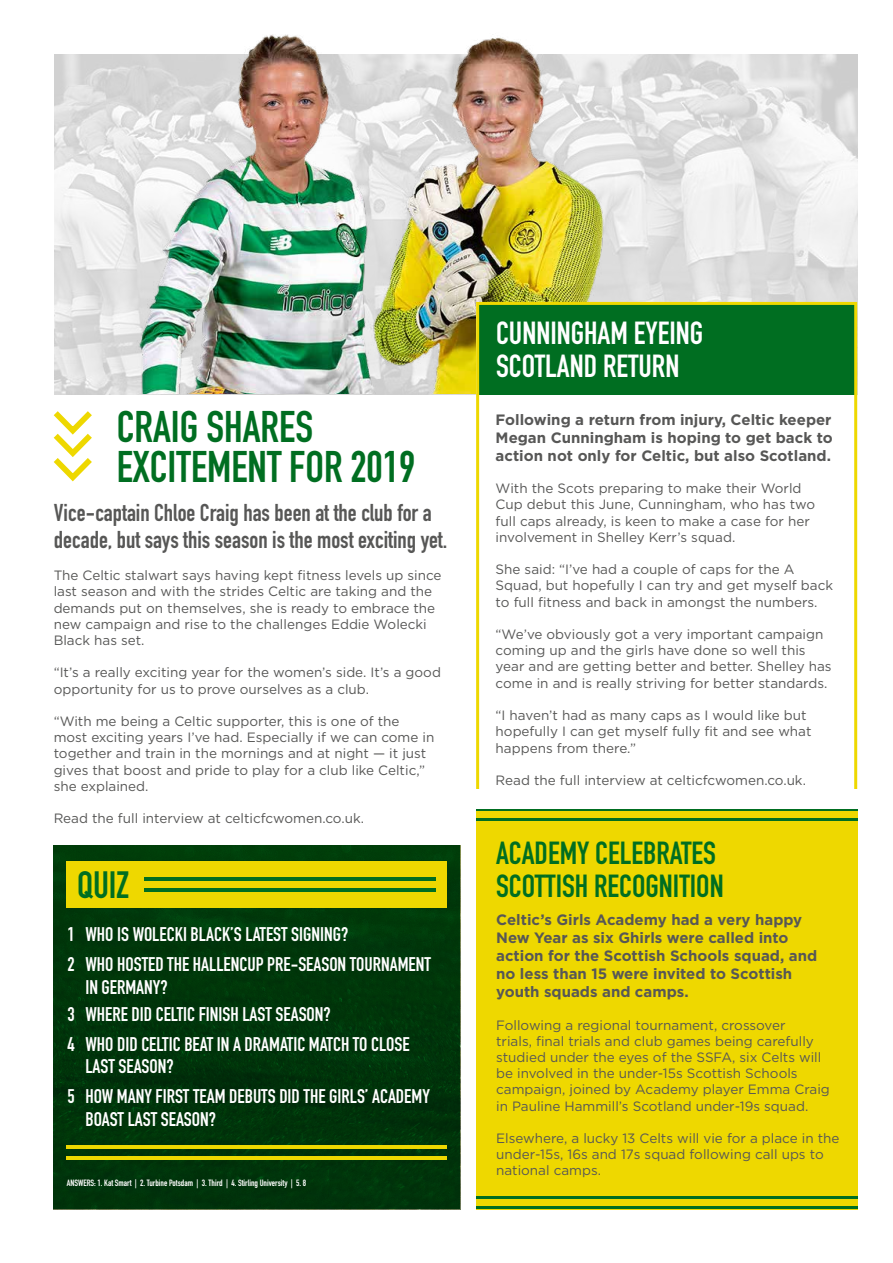
<style>
.page{position:relative;width:893px;height:1263px;background:#fff}
.page>*{position:absolute;margin:0;border:0;box-sizing:border-box;transform-origin:0 0}
.t1{font:700 43.65px/39.3px "DIN Condensed";color:#006e21}
.t2{font:700 37.5px "DIN Condensed";color:#006e21}
.t3{font:700 31.5px/33px "DIN Condensed";color:#006e21}
.t4{font:700 31.5px/33px "DIN Condensed";color:#fff}
.t5{font:700 24px/27px "DIN Condensed";color:#575756}
.t6{font:700 19.5px/22.5px "DIN Condensed";color:#fff}
.t7{font:700 15px/18px "Gotham";color:#575756;text-align:justify}
.t8{font:13.5px/16.2px "Gotham";color:#575756}
.t9{font:700 9px "DIN Condensed";color:#fff}
</style>
<div class="page">
<img style="left:55px;top:54px;width:802px;height:340px">
<img style="left:126px;top:34px;width:209px;height:360px">
<img style="left:335px;top:37px;width:281px;height:357px">
<div style="left:478px;top:303px;width:378px;height:91px;background:#006e21"></div>
<div style="left:476px;top:808px;width:381px;height:401px;background:#eed800"></div>
<div style="left:54px;top:845px;width:406px;height:364px;background:#00350a"></div>
<div style="left:67px;top:861px;width:380px;height:47px;background:#eed800"></div>
<hr style="left:145px;top:888px;width:291px;height:3px;background:#006e21">
<hr style="left:145px;top:877px;width:291px;height:3px;background:#006e21">
<hr style="left:67px;top:1156px;width:380px;height:4px;background:#eed800">
<hr style="left:67px;top:1145px;width:380px;height:4px;background:#eed800">
<svg style="left:53px;top:411px;width:39px;height:71px"></svg>
<div style="left:476px;top:302px;width:381px;height:909px;border:3px solid #eed800"></div>
<hr style="left:476px;top:818px;width:381px;height:3px;background:#006e21">
<hr style="left:476px;top:808px;width:381px;height:3px;background:#006e21">
<hr style="left:476px;top:1206px;width:381px;height:3px;background:#006e21">
<hr style="left:476px;top:1196px;width:381px;height:3px;background:#006e21">
<div style="left:467px;top:789px;width:401px;height:19px;background:#fff"></div>
<h1 class="t1" style="left:117px;top:407px;width:300px">CRAIG SHARES<br>EXCITEMENT FOR 2019</h1>
<h3 class="t5" style="left:54px;top:499px;width:395px">Vice-captain Chloe Craig has been at the club for a decade, but says this season is the most exciting yet.</h3>
<p class="t8" style="left:54px;top:567px;width:389px">The Celtic stalwart says having kept fitness levels up since last season and with the strides Celtic are taking and the demands put on themselves, she is ready to embrace the new campaign and rise to the challenges Eddie Wolecki Black has set.</p>
<p class="t8" style="left:54px;top:664px;width:389px">“It’s a really exciting year for the women’s side. It’s a good opportunity for us to prove ourselves as a club.</p>
<p class="t8" style="left:54px;top:713px;width:382px">“With me being a Celtic supporter, this is one of the most exciting years I’ve had. Especially if we can come in together and train in the mornings and at night — it just gives that boost and pride to play for a club like Celtic,” she explained.</p>
<p class="t8" style="left:54px;top:810px;width:312px">Read the full interview at celticfcwomen.co.uk.</p>
<h2 class="t2" style="left:77px;top:859px;width:54px">QUIZ</h2>
<h3 class="t6" style="left:67px;top:919px;width:365px;line-height:30px">1 WHO IS WOLECKI BLACK’S LATEST SIGNING?<br>2 WHO HOSTED THE HALLENCUP PRE-SEASON TOURNAMENT</h3>
<h3 class="t6" style="left:67px;top:973px;width:265px;line-height:27px;text-indent:18px">IN GERMANY?<br>3 WHERE DID CELTIC FINISH LAST SEASON?</h3>
<h3 class="t6" style="left:85px;top:1033px;width:326px;text-indent:-18px">4 WHO DID CELTIC BEAT IN A DRAMATIC MATCH TO CLOSE<br>LAST SEASON?</h3>
<h3 class="t6" style="left:85px;top:1085px;width:346px;text-indent:-18px">5 HOW MANY FIRST TEAM DEBUTS DID THE GIRLS’ ACADEMY<br>BOAST LAST SEASON?</h3>
<p class="t9" style="left:67px;top:1176px;width:241px">ANSWERS: 1. Kat Smart | 2. Turbine Potsdam | 3. Third | 4. Stirling University | 5. 8</p>
<h3 class="t4" style="left:496px;top:316px;width:209px">CUNNINGHAM EYEING<br>SCOTLAND RETURN</h3>
<p class="t7" style="left:496px;top:410px;width:339px">Following a return from injury, Celtic keeper Megan Cunningham is hoping to get back to action not only for Celtic, but also Scotland.</p>
<p class="t8" style="left:496px;top:480px;width:321px">With the Scots preparing to make their World Cup debut this June, Cunningham, who has two full caps already, is keen to make a case for her involvement in Shelley Kerr’s squad.</p>
<p class="t8" style="left:496px;top:561px;width:339px">She said: “I’ve had a couple of caps for the A<br>Squad, but hopefully I can try and get myself back to full fitness and back in amongst the numbers.</p>
<p class="t8" style="left:496px;top:626px;width:337px">“We’ve obviously got a very important campaign coming up and the girls have done so well this year and are getting better and better. Shelley has come in and is really striving for better standards.</p>
<p class="t8" style="left:496px;top:707px;width:317px">“I haven’t had as many caps as I would like but hopefully I can get myself fully fit and see what happens from there.”</p>
<p class="t8" style="left:496px;top:772px;width:312px">Read the full interview at celticfcwomen.co.uk.</p>
<h3 class="t3" style="left:496px;top:836px;width:229px">ACADEMY CELEBRATES<br>SCOTTISH RECOGNITION</h3>
<p class="t7" style="left:496px;top:910px;width:322px;text-align:left">Celtic’s Girls Academy had a very happy New Year as six Ghirls were called into action for the Scottish Schools squad, and no less than 15 were invited to Scottish youth squads and camps.</p>
<p class="t8" style="left:496px;top:1016px;width:335px">Following a regional tournament, crossover<br>trials, final trials and club games being carefully studied under the eyes of the SSFA, six Celts will be involved in the under-15s Scottish Schools campaign, joined by Academy player Emma Craig in Pauline Hammill’s Scotland under-19s squad.</p>
<p class="t8" style="left:496px;top:1130px;width:345px">Elsewhere, a lucky 13 Celts will vie for a place in the under-15s, 16s and 17s squad following call ups to national camps.</p>
</div>
